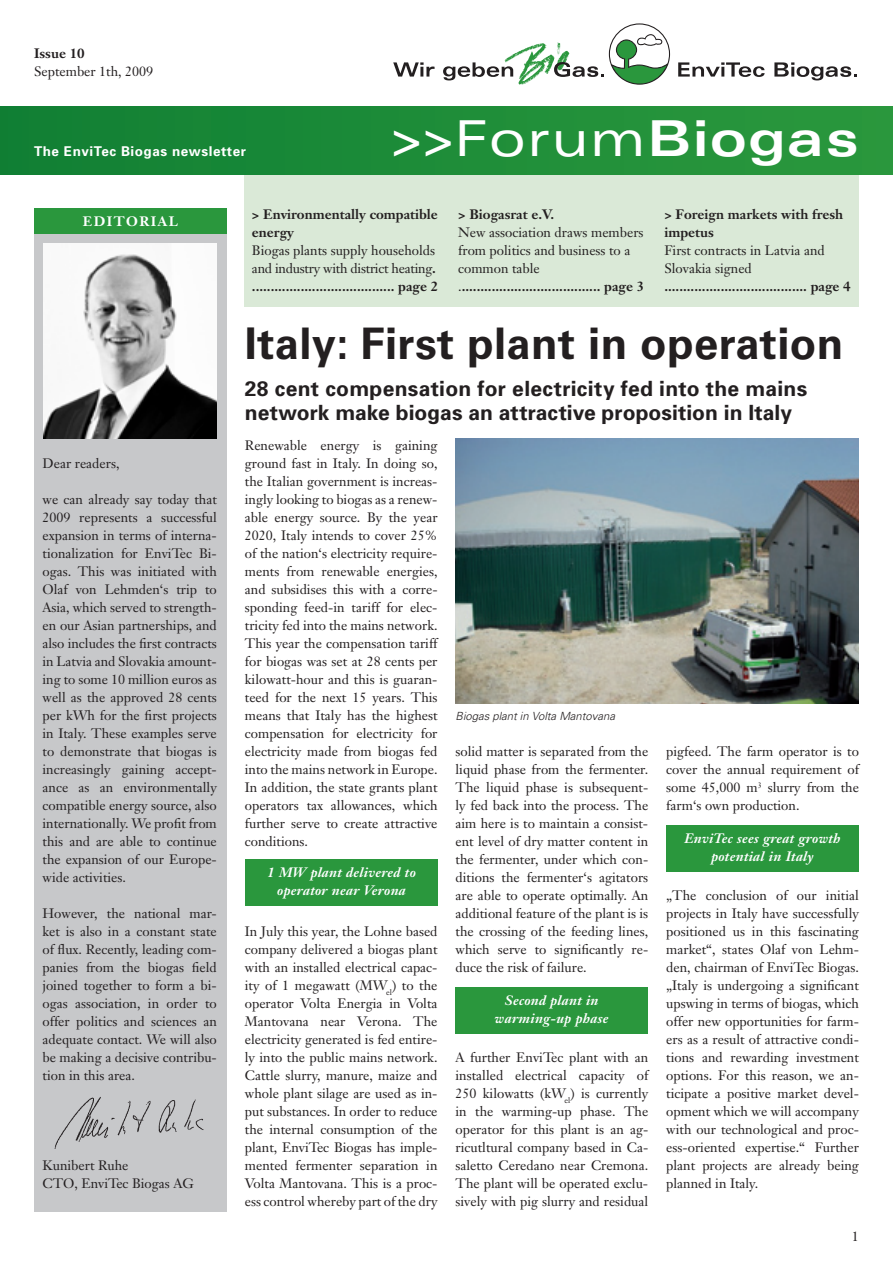
<style>
.page{position:relative;width:893px;height:1263px;background:#fff}
.page>*{position:absolute;margin:0;border:0;box-sizing:border-box;transform-origin:0 0}
.t1{font:expanded 49.5px "Univers";letter-spacing:.04em;color:#fff}
.t2{font:700 43.5px "Univers CE";letter-spacing:.01em;color:#231f20}
.t3{font:700 21px/24px "Univers";letter-spacing:.01em;color:#231f20}
.t4{font:13.5px/18px "Janson Text";color:#231f20;text-align:justify}
.t5{font:700 13.5px/18px "Janson Text";color:#231f20}
.t6{font:italic 700 13.5px/18px "Janson Text";letter-spacing:.02em;color:#fff;text-align:center}
.t7{font:13.5px/18px "Janson Text";letter-spacing:-.02em;color:#231f20}
.t8{font:700 13.5px "Univers";letter-spacing:.04em;color:#fff}
.t9{font:700 13.5px "Janson Text";letter-spacing:.11em;color:#fff}
.t10{font:13.35px "Janson Text";color:#231f20}
.t11{font:italic 300 11.25px "Univers";color:#231f20}
.s1{font-weight:700}
.s2{font-size:13.35px}
.s3{font-weight:400}
</style>
<div class="page">
<div style="left:245px;top:172px;width:614px;height:134px;background:#dae9d7"></div>
<div style="left:0;top:106px;width:893px;height:68px;background:linear-gradient(to right,#108034,#2b993d)"></div>
<svg style="left:393px;top:62px;width:42px;height:15px"></svg>
<svg style="left:678px;top:62px;width:87px;height:15px"></svg>
<svg style="left:774px;top:62px;width:83px;height:18px"></svg>
<svg style="left:443px;top:23px;width:227px;height:62px"></svg>
<div style="left:34px;top:208px;width:193px;height:1004px;background:#c7c8ca"></div>
<div style="left:34px;top:208px;width:193px;height:25px;background:#2a973d"></div>
<img style="left:43px;top:243px;width:173px;height:195px">
<img style="left:54px;top:1097px;width:150px;height:52px">
<img style="left:456px;top:439px;width:403px;height:264px">
<div style="left:245px;top:859px;width:193px;height:47px;background:#2a973d"></div>
<div style="left:666px;top:825px;width:193px;height:46px;background:#2a973d"></div>
<div style="left:455px;top:987px;width:193px;height:47px;background:#2a973d"></div>
<p class="t5" style="left:34px;top:45px;width:52px">Issue 10</p>
<p class="t4" style="left:34px;top:63px;width:121px">September 1th, 2009</p>
<p class="t8" style="left:34px;top:143px;width:213px">The EnviTec Biogas newsletter</p>
<h1 class="t1" style="left:392px;top:109px;width:469px">&gt;&gt;Forum<span class="s1">Biogas</span></h1>
<p class="t9" style="left:83px;top:213px;width:97px">EDITORIAL</p>
<p class="t4" style="left:43px;top:454px;width:78px">Dear readers,</p>
<p class="t4" style="left:43px;top:490px;width:176px">we can already say today that 2009 represents a successful expansion in terms of interna&shy;tionalization for EnviTec Bi&shy;ogas. This was initiated with Olaf von Lehmden‘s trip to Asia, which served to strength&shy;en our Asian partnerships, and also includes the first contracts in Latvia and Slovakia amount&shy;ing to some 10 million euros as well as the approved 28 cents per kWh for the first projects in Italy. These examples serve to demonstrate that biogas is increasingly gaining accept&shy;ance as an environmentally compatible energy source, also internationally. We profit from this and are able to continue the expansion of our Europe&shy;wide activities.</p>
<p class="t4" style="left:43px;top:904px;width:176px">However, the national mar&shy;ket is also in a constant state of flux. Recently, leading com&shy;panies from the biogas field joined together to form a bi&shy;ogas association, in order to offer politics and sciences an adequate contact. We will also be making a decisive contribu&shy;tion in this area.</p>
<p class="t4" style="left:43px;top:1156px;width:153px">Kunibert Ruhe<br>CTO, EnviTec Biogas AG</p>
<p class="t5" style="left:252px;top:205px;width:187px">&gt; Environmentally compatible energy</p>
<p class="t7" style="left:252px;top:241px;width:188px">Biogas plants supply households and industry with district heating<span class="s1">. ...................................... page 2</span></p>
<p class="t5" style="left:458px;top:205px;width:98px">&gt; Biogasrat e.V.</p>
<p class="t4" style="left:458px;top:223px;width:187px">New association draws members from politics and <span class="s2">business to a</span></p>
<p class="t10" style="left:458px;top:260px;width:83px">common table</p>
<p class="t5" style="left:458px;top:277px;width:188px"><span class="s3">.</span>..................................... page 3</p>
<p class="t5" style="left:664px;top:205px;width:180px">&gt; Foreign markets with fresh impetus</p>
<p class="t4" style="left:664px;top:242px;width:162px">First contracts in Latvia and<br>Slovakia signed</p>
<p class="t5" style="left:664px;top:277px;width:188px">...................................... page 4</p>
<h2 class="t2" style="left:245px;top:318px;width:600px">Italy: First plant in operation</h2>
<h3 class="t3" style="left:245px;top:376px;width:564px">28 cent compensation for electricity fed into the mains network make biogas an attractive proposition in Italy</h3>
<p class="t4" style="left:245px;top:436px;width:194px">Renewable energy is gaining ground fast in Italy. In doing so, the Italian government is increas&shy;ingly looking to biogas as a renew&shy;able energy source. By the year 2020, Italy intends to cover 25% of the nation‘s electricity require&shy;ments from renewable energies, and subsidises this with a corre&shy;sponding feed-in tariff for elec&shy;tricity fed into the mains network.<br>This year the compensation tariff for biogas was set at 28 cents per kilowatt-hour and this is guaran&shy;teed for the next 15 years. This means that Italy has the highest compensation for electricity for electricity made from biogas fed into the mains network in Europe.<br>In addition, the state grants plant operators tax allowances, which further serve to create attractive conditions.</p>
<p class="t11" style="left:456px;top:709px;width:161px">Biogas plant in Volta Mantovana</p>
<p class="t4" style="left:456px;top:742px;width:194px">solid matter is separated from the liquid phase from the fermenter.<br>The liquid phase is subsequent&shy;ly fed back into the process. The aim here is to maintain a consist&shy;ent level of dry matter content in the fermenter, under which con&shy;ditions the fermenter‘s agitators are able to operate optimally. An additional feature of the plant is is the crossing of the feeding lines, which serve to significantly re&shy;duce the risk of failure.</p>
<p class="t4" style="left:666px;top:742px;width:194px">pigfeed. The farm operator is to cover the annual requirement of some 45,000 m<sup>3</sup> slurry from the farm‘s own production.</p>
<p class="t6" style="left:684px;top:829px;width:158px">EnviTec sees great growth potential in Italy</p>
<p class="t6" style="left:267px;top:863px;width:150px">1 MW plant delivered to operator near Verona</p>
<p class="t4" style="left:666px;top:886px;width:194px">„The conclusion of our initial projects in Italy have successfully positioned us in this fascinating market“, states Olaf von Lehm&shy;den, chairman of EnviTec Biogas. „Italy is undergoing a significant upswing in terms of biogas, which offer new opportunities for farm&shy;ers as a result of attractive condi&shy;tions and rewarding investment options. For this reason, we an&shy;ticipate a positive market devel&shy;opment which we will accompany with our technological and proc&shy;ess-oriented expertise.“ Further plant projects are already being planned in Italy.</p>
<p class="t4" style="left:245px;top:922px;width:194px">In July this year, the Lohne based company delivered a biogas plant with an installed electrical capac&shy;ity of 1 megawatt (MW<sub>el</sub>) to the operator Volta Energia in Volta Mantovana near Verona. The electricity generated is fed entire&shy;ly into the public mains network.<br>Cattle slurry, manure, maize and whole plant silage are used as in&shy;put substances. In order to reduce the internal consumption of the plant, EnviTec Biogas has imple&shy;mented fermenter separation in Volta Mantovana. This is a proc&shy;ess control whereby part of the dry</p>
<p class="t6" style="left:495px;top:991px;width:115px">Second plant in warming-up phase</p>
<p class="t4" style="left:456px;top:1048px;width:194px">A further EnviTec plant with an installed electrical capacity of 250 kilowatts (kW<sub>el</sub>) is currently in the warming-up phase. The operator for this plant is an ag&shy;ricutltural company based in Ca&shy;saletto Ceredano near Cremona.<br>The plant will be operated exclu&shy;sively with pig slurry and residual</p>
<p class="t4" style="left:852px;top:1227px;width:9px">1</p>
</div>
